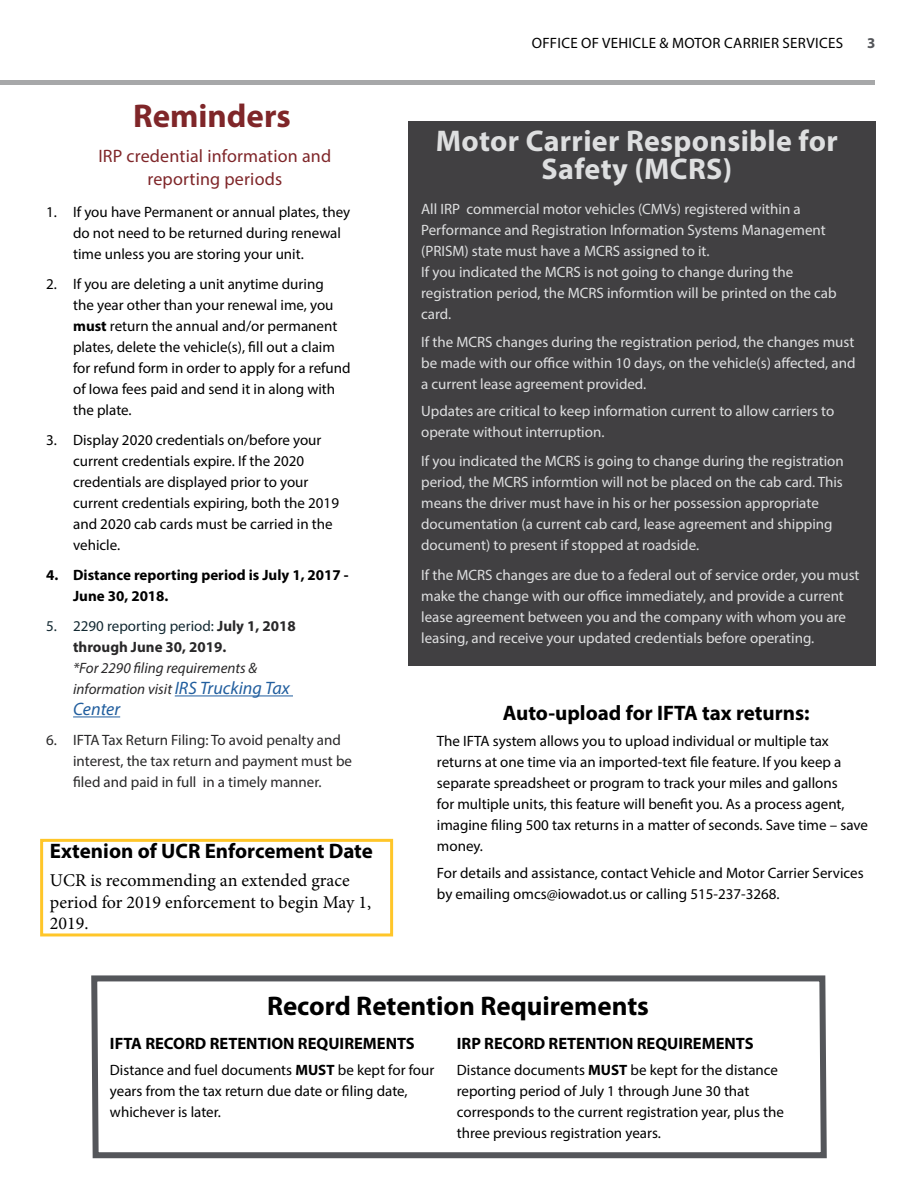
<style>
.page{position:relative;width:918px;height:1188px;background:#fff}
.page>*{position:absolute;margin:0;border:0;box-sizing:border-box;transform-origin:0 0}
.t1{font:700 33px "Myriad Pro";color:#7f2629}
.t2{font:700 30px/28.5px "Myriad Pro";letter-spacing:.01em;color:#dedfe0;text-align:center}
.t3{font:700 27px "Myriad Pro";color:#000}
.t4{font:700 21px "Myriad Pro";color:#000}
.t5{font:18px/21.6px "Minion Pro";color:#000}
.t6{font:18px/23.2px "Myriad Pro";letter-spacing:.01em;color:#7f2629;text-align:center}
.t7{font:italic 18px "Myriad Pro";color:#215e9e}
.t8{font:700 16.5px "Myriad Pro";color:#000}
.t9{font:15px/21px "Myriad Pro";color:#000}
.t10{font:15px/21px "Myriad Pro";color:#dedfe0}
.t11{font:15px/21px "Myriad Pro";color:#292829}
.t12{font:italic 15px/21px "Myriad Pro";color:#292829}
.t13{font:700 15px/21px "Myriad Pro";color:#292829}
.t14{font:700 15px/21px "Myriad Pro";color:#000}
.t15{font:15px "Myriad Pro";letter-spacing:.02em;color:#000}
.t16{font:700 15px "Myriad Pro";color:#54565a}
.s1{font-weight:700}
.s2{font-weight:400;color:#132932}
.s3{font-size:18px;color:#215e9e}
</style>
<div class="page">
<hr style="left:0;top:81px;width:875px;height:4px;background:#a7a8a9">
<hr style="left:175px;top:695px;width:118px;height:1px;background:#215e9e">
<hr style="left:73px;top:716px;width:47px;height:1px;background:#215e9e">
<div style="left:408px;top:121px;width:467px;height:544px;background:#414042"></div>
<svg style="left:91px;top:975px;width:736px;height:184px"></svg>
<div style="left:40px;top:839px;width:353px;height:97px;border:3px solid #ffc629"></div>
<h1 class="t1" style="left:133px;top:94px;width:159px">Reminders</h1>
<p class="t6" style="left:98px;top:144px;width:234px">IRP credential information and reporting periods</p>
<p class="t9" style="left:73px;top:201px;width:279px;text-indent:-27px">1. If you have Permanent or annual plates, they do not need to be returned during renewal time unless you are storing your unit.</p>
<p class="t9" style="left:73px;top:273px;width:279px;text-indent:-27px">2. If you are deleting a unit anytime during<br>the year other than your renewal ime, you <span class="s1">must</span> return the annual and/or permanent plates, delete the vehicle(s), fill out a claim for refund form in order to apply for a refund of Iowa fees paid and send it in along with the plate.</p>
<p class="t9" style="left:73px;top:429px;width:267px;text-indent:-27px">3. Display 2020 credentials on/before your current credentials expire. If the 2020 credentials are displayed prior to your current credentials expiring, both the 2019 and 2020 cab cards must be carried in the vehicle.</p>
<p class="t14" style="left:73px;top:564px;width:277px;text-indent:-27px">4. Distance reporting period is July 1, 2017 -<br>June 30, 2018.</p>
<p class="t13" style="left:73px;top:615px;width:224px;text-indent:-27px"><span class="s2">5. 2290 reporting period:</span> July 1, 2018 through June 30, 2019.</p>
<p class="t12" style="left:73px;top:657px;width:218px">*For 2290 filing requirements &amp; information visit <span class="s3">IRS Trucking Tax</span></p>
<p class="t7" style="left:73px;top:698px;width:49px">Center</p>
<p class="t11" style="left:73px;top:729px;width:280px;text-indent:-27px">6. IFTA Tax Return Filing: To avoid penalty and interest, the tax return and payment must be filed and paid in full in a timely manner.</p>
<h3 class="t4" style="left:50px;top:837px;width:325px">Extenion of UCR Enforcement Date</h3>
<p class="t5" style="left:50px;top:869px;width:323px">UCR is recommending an extended grace period for 2019 enforcement to begin May 1,<br>2019.</p>
<p class="t15" style="left:532px;top:34px;width:313px">OFFICE OF VEHICLE &amp; MOTOR CARRIER SERVICES</p>
<p class="t16" style="left:867px;top:33px;width:10px">3</p>
<h2 class="t2" style="left:436px;top:125px;width:404px">Motor Carrier Responsible for<br>Safety (MCRS)</h2>
<p class="t10" style="left:421px;top:198px;width:417px">All IRP commercial motor vehicles (CMVs) registered within a Performance and Registration Information Systems Management (PRISM) state must have a MCRS assigned to it.<br>If you indicated the MCRS is not going to change during the registration period, the MCRS informtion will be printed on the cab card.</p>
<p class="t10" style="left:421px;top:332px;width:436px;text-align:justify">If the MCRS changes during the registration period, the changes must be made with our office within 10 days, on the vehicle(s) affected, and a current lease agreement provided.</p>
<p class="t10" style="left:421px;top:401px;width:415px">Updates are critical to keep information current to allow carriers to operate without interruption.</p>
<p class="t10" style="left:421px;top:450px;width:424px">If you indicated the MCRS is going to change during the registration period, the MCRS informtion will not be placed on the cab card. This means the driver must have in his or her possession appropriate documentation (a current cab card, lease agreement and shipping document) to present if stopped at roadside.</p>
<p class="t10" style="left:421px;top:564px;width:440px">If the MCRS changes are due to a federal out of service order, you must make the change with our office immediately, and provide a current lease agreement between you and the company with whom you are leasing, and receive your updated credentials before operating.</p>
<h3 class="t4" style="left:503px;top:699px;width:309px">Auto-upload for IFTA tax returns:</h3>
<p class="t9" style="left:437px;top:730px;width:433px">The IFTA system allows you to upload individual or multiple tax returns at one time via an imported-text file feature. If you keep a separate spreadsheet or program to track your miles and gallons<br>for multiple units, this feature will benefit you. As a process agent, imagine filing 500 tax returns in a matter of seconds. Save time – save money.</p>
<p class="t9" style="left:437px;top:862px;width:428px">For details and assistance, contact Vehicle and Motor Carrier Services by emailing omcs@iowadot.us or calling 515-237-3268.</p>
<h3 class="t3" style="left:267px;top:988px;width:383px">Record Retention Requirements</h3>
<p class="t8" style="left:110px;top:1033px;width:306px">IFTA RECORD RETENTION REQUIREMENTS</p>
<p class="t8" style="left:457px;top:1033px;width:298px">IRP RECORD RETENTION REQUIREMENTS</p>
<p class="t9" style="left:110px;top:1059px;width:326px">Distance and fuel documents <span class="s1">MUST</span> be kept for four years from the tax return due date or filing date, whichever is later.</p>
<p class="t9" style="left:457px;top:1059px;width:329px">Distance documents <span class="s1">MUST</span> be kept for the distance reporting period of July 1 through June 30 that corresponds to the current registration year, plus the three previous registration years.</p>
</div>
